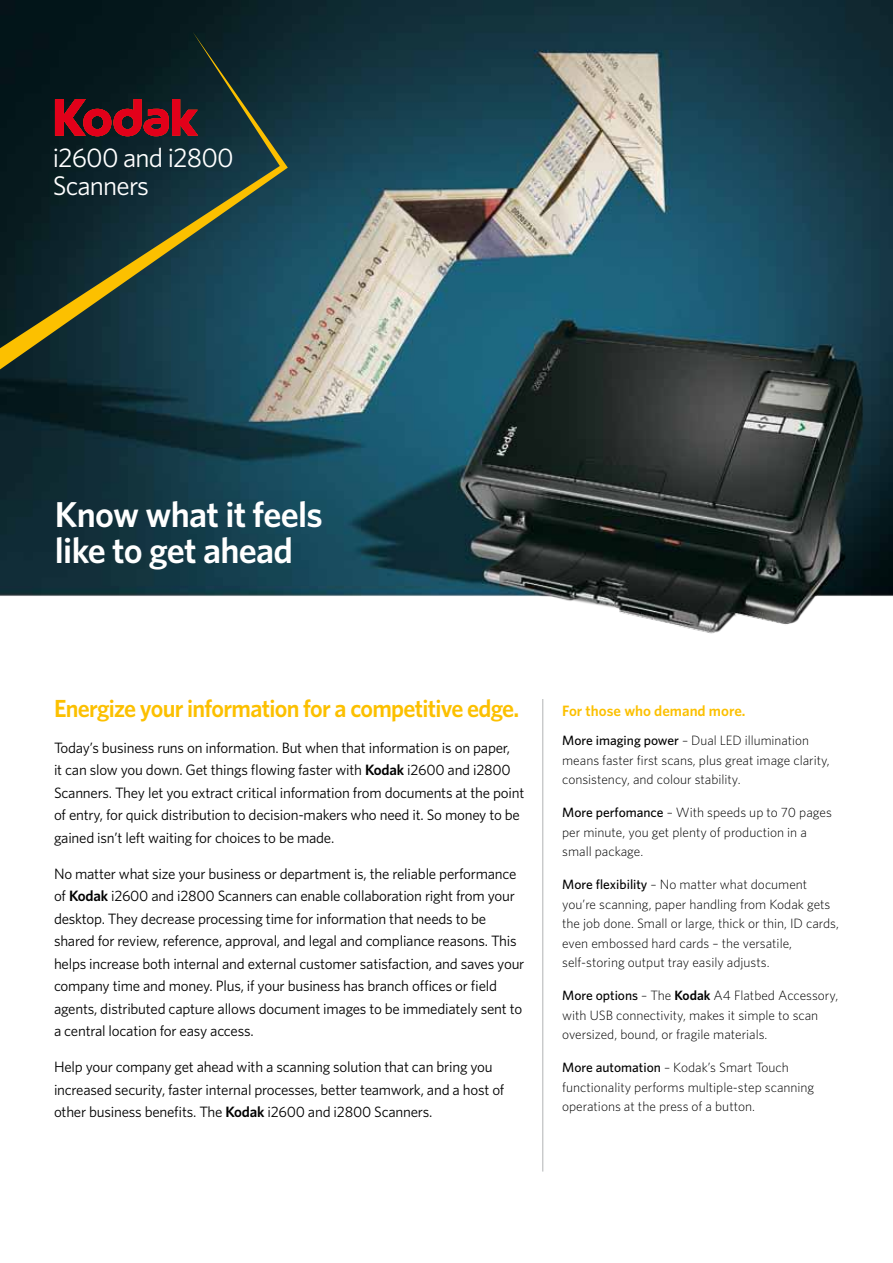
<style>
.page{position:relative;width:893px;height:1263px;background:#fff}
.page>*{position:absolute;margin:0;border:0;box-sizing:border-box;transform-origin:0 0}
.t1{font:600 36px/36px "Whitney K";letter-spacing:-.02em;color:#fff}
.t2{font:27px/28.5px "Whitney K";letter-spacing:-.03em;color:#fff}
.t3{font:600 24.75px "Whitney K";letter-spacing:-.03em;color:#fcc000}
.t4{font:15px/22.5px "Whitney K";letter-spacing:-.015em;color:#000}
.t5{font:600 15px "Whitney K";color:#fcc000}
.t6{font:300 13.5px/19.5px "Whitney K";color:#000}
.s1{font-weight:600}
.s2{font-weight:500}
</style>
<div class="page">
<img style="left:0;top:0;width:893px;height:634px">
<svg style="left:0;top:32px;width:288px;height:337px;background:#1a3434"></svg>
<svg style="left:55px;top:99px;width:143px;height:37px;background:#840f1d"></svg>
<hr style="left:542px;top:699px;width:1px;height:472px;background:#b1b3b4">
<h2 class="t2" style="left:53px;top:143px;width:183px">i2600 and i2800<br>Scanners</h2>
<h1 class="t1" style="left:55px;top:496px;width:269px">Know what it feels like to get ahead</h1>
<h3 class="t3" style="left:54px;top:693px;width:467px">Energize your information for a competitive edge.</h3>
<p class="t4" style="left:54px;top:736px;width:472px">Today’s business runs on information. But when that information is on paper,<br>it can slow you down. Get things flowing faster with <span class="s1">Kodak</span> i2600 and i2800<br>Scanners. They let you extract critical information from documents at the point of entry, for quick distribution to decision-makers who need it. So money to be gained isn’t left waiting for choices to be made.</p>
<p class="t4" style="left:54px;top:862px;width:472px">No matter what size your business or department is, the reliable performance of <span class="s1">Kodak</span> i2600 and i2800 Scanners can enable collaboration right from your desktop. They decrease processing time for information that needs to be shared for review, reference, approval, and legal and compliance reasons. This helps increase both internal and external customer satisfaction, and saves your company time and money. Plus, if your business has branch offices or field agents, distributed capture allows document images to be immediately sent to a central location for easy access.</p>
<p class="t4" style="left:54px;top:1055px;width:452px">Help your company get ahead with a scanning solution that can bring you increased security, faster internal processes, better teamwork, and a host of other business benefits. The <span class="s1">Kodak</span> i2600 and i2800 Scanners.</p>
<p class="t5" style="left:562px;top:702px;width:185px">For those who demand more.</p>
<p class="t6" style="left:562px;top:730px;width:269px"><span class="s2">More imaging power</span> – Dual LED illumination means faster first scans, plus great image clarity, consistency, and colour stability.</p>
<p class="t6" style="left:562px;top:802px;width:271px"><span class="s2">More perfomance</span> – With speeds up to 70 pages per minute, you get plenty of production in a small package.</p>
<p class="t6" style="left:562px;top:874px;width:278px"><span class="s2">More flexibility</span> – No matter what document you’re scanning, paper handling from Kodak gets the job done. Small or large, thick or thin, ID cards, even embossed hard cards – the versatile, self-storing output tray easily adjusts.</p>
<p class="t6" style="left:562px;top:985px;width:277px"><span class="s2">More options</span> – The <span class="s1">Kodak</span> A4 Flatbed Accessory, with USB connectivity, makes it simple to scan oversized, bound, or fragile materials.</p>
<p class="t6" style="left:562px;top:1057px;width:254px"><span class="s2">More automation</span> – Kodak’s Smart Touch functionality performs multiple-step scanning operations at the press of a button.</p>
</div>
